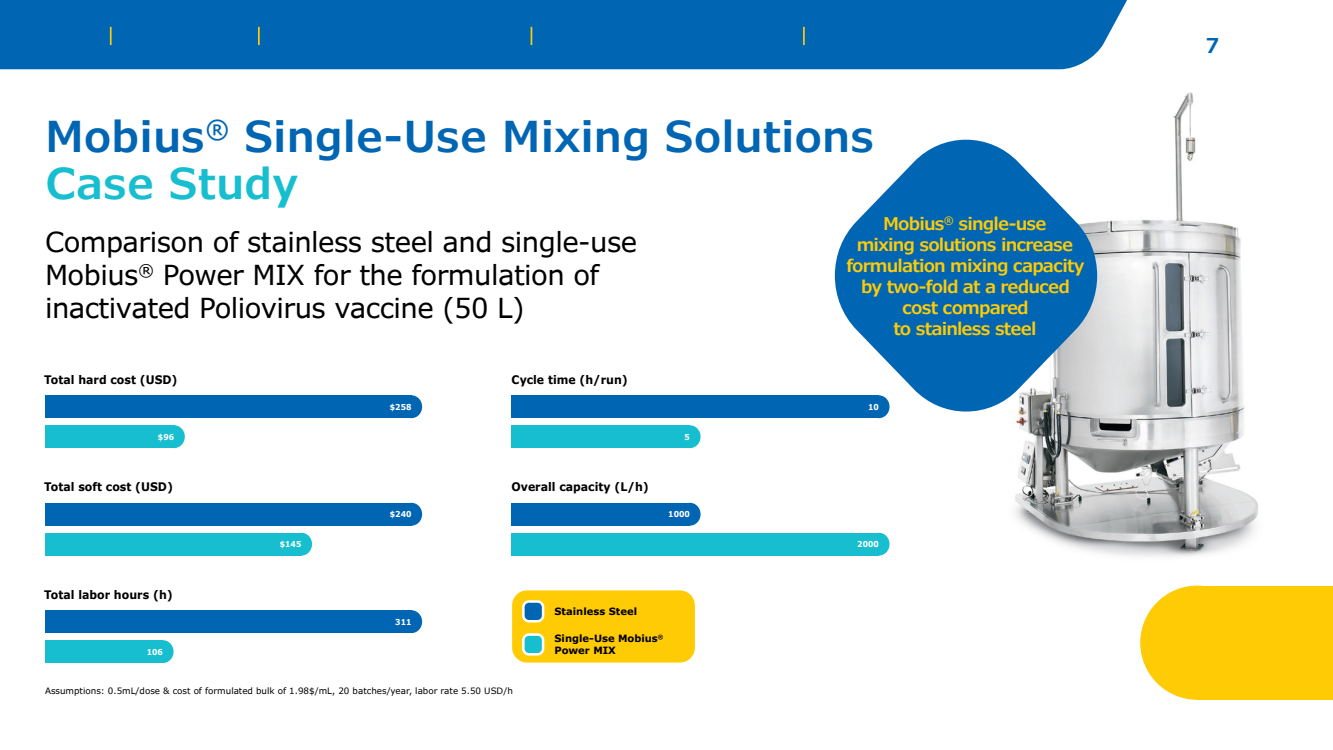
<style>
.page{position:relative;width:1333px;height:750px;background:#fff}
.page>*{position:absolute;margin:0;border:0;box-sizing:border-box;transform-origin:0 0}
.t1{font:600 42.5px/47.5px "Verdana Pro";color:#0066b3}
.t2{font:27.5px/33px "Verdana Pro";letter-spacing:-.02em;color:#000}
.t3{font:600 20.38px "Verdana Pro";color:#0066b3}
.t4{font:600 17.5px/21px "Verdana Pro";letter-spacing:-.05em;color:#ffcb05;text-align:center}
.t5{font:700 11.75px "Verdana Pro";color:#000;scale:.93 1}
.t6{font:700 10px/12px "Verdana Pro";color:#000}
.t7{font:8.75px "Verdana Pro";color:#000}
.t8{font:700 8.12px "Verdana Pro";color:#fff;scale:.93 1}
.s1{color:#16becf}
</style>
<div class="page">
<div style="left:0;top:0;width:1127px;height:69px;background:#0066b3"></div>
<svg style="left:803px;top:27px;width:1px;height:18px"></svg>
<svg style="left:530px;top:27px;width:2px;height:18px"></svg>
<svg style="left:258px;top:27px;width:2px;height:18px"></svg>
<svg style="left:110px;top:27px;width:2px;height:18px"></svg>
<img style="left:960px;top:92px;width:298px;height:543px">
<div style="left:1140px;top:586px;width:114px;height:114px;background:#ffcb05;border-radius:50%"></div>
<div style="left:1197px;top:586px;width:135px;height:114px;background:#ffcb05"></div>
<div style="left:401px;top:395px;width:21px;height:23px;background:#0066b3;border-radius:50%"></div>
<div style="left:45px;top:395px;width:366px;height:23px;background:#0066b3"></div>
<div style="left:163px;top:425px;width:22px;height:23px;background:#16becf;border-radius:50%"></div>
<div style="left:45px;top:425px;width:129px;height:23px;background:#16becf"></div>
<div style="left:868px;top:395px;width:21px;height:23px;background:#0066b3;border-radius:50%"></div>
<div style="left:511px;top:395px;width:368px;height:23px;background:#0066b3"></div>
<div style="left:679px;top:425px;width:21px;height:23px;background:#16becf;border-radius:50%"></div>
<div style="left:511px;top:425px;width:179px;height:23px;background:#16becf"></div>
<div style="left:401px;top:503px;width:21px;height:23px;background:#0066b3;border-radius:50%"></div>
<div style="left:45px;top:503px;width:366px;height:23px;background:#0066b3"></div>
<div style="left:291px;top:533px;width:21px;height:23px;background:#16becf;border-radius:50%"></div>
<div style="left:45px;top:533px;width:256px;height:23px;background:#16becf"></div>
<div style="left:679px;top:503px;width:21px;height:23px;background:#0066b3;border-radius:50%"></div>
<div style="left:511px;top:503px;width:179px;height:23px;background:#0066b3"></div>
<div style="left:868px;top:533px;width:21px;height:23px;background:#16becf;border-radius:50%"></div>
<div style="left:511px;top:533px;width:368px;height:23px;background:#16becf"></div>
<div style="left:401px;top:610px;width:21px;height:23px;background:#0066b3;border-radius:50%"></div>
<div style="left:45px;top:610px;width:366px;height:23px;background:#0066b3"></div>
<div style="left:152px;top:640px;width:21px;height:23px;background:#16becf;border-radius:50%"></div>
<div style="left:45px;top:640px;width:118px;height:23px;background:#16becf"></div>
<div style="left:512px;top:590px;width:183px;height:73px;background:#ffcb05;border-radius:15px"></div>
<div style="left:523px;top:635px;width:20px;height:19px;background:#16becf;border-radius:6px"></div>
<div style="left:522px;top:633px;width:22px;height:23px;border:2px solid #fff;border-radius:6px"></div>
<div style="left:523px;top:602px;width:20px;height:19px;background:#0066b3;border-radius:6px"></div>
<div style="left:522px;top:600px;width:22px;height:22px;border:2px solid #fff;border-radius:6px"></div>
<svg style="left:835px;top:140px;width:262px;height:272px;fill:#0066b3"></svg>
<h1 class="t1" style="left:45px;top:113px;width:831px">Mobius<sup>®</sup> Single-Use Mixing Solutions<br><span class="s1">Case Study</span></h1>
<h2 class="t2" style="left:45px;top:226px;width:594px">Comparison of stainless steel and single-use<br>Mobius<sup>®</sup> Power MIX for the formulation of inactivated Poliovirus vaccine (50 L)</h2>
<p class="t4" style="left:846px;top:213px;width:240px">Mobius<sup>®</sup> single-use<br>mixing solutions increase formulation mixing capacity by two-fold at a reduced cost compared<br>to stainless steel</p>
<p class="t5" style="left:44px;top:372px;width:145px">Total hard cost (USD)</p>
<p class="t8" style="left:158px;top:432px;width:19px">$96</p>
<p class="t5" style="left:44px;top:480px;width:140px">Total soft cost (USD)</p>
<p class="t5" style="left:44px;top:587px;width:140px">Total labor hours (h)</p>
<p class="t8" style="left:147px;top:647px;width:19px">106</p>
<p class="t8" style="left:280px;top:539px;width:25px">$145</p>
<p class="t8" style="left:390px;top:402px;width:25px">$258</p>
<p class="t8" style="left:390px;top:509px;width:25px">$240</p>
<p class="t8" style="left:395px;top:617px;width:19px">311</p>
<p class="t5" style="left:511px;top:372px;width:126px">Cycle time (h/run)</p>
<p class="t5" style="left:511px;top:480px;width:149px">Overall capacity (L/h)</p>
<p class="t8" style="left:684px;top:432px;width:7px">5</p>
<p class="t8" style="left:668px;top:509px;width:25px">1000</p>
<p class="t6" style="left:554px;top:606px;width:84px">Stainless Steel</p>
<p class="t6" style="left:554px;top:633px;width:110px">Single-Use Mobius<sup>®<br></sup>Power MIX</p>
<p class="t7" style="left:45px;top:686px;width:469px">Assumptions: 0.5mL/dose &amp; cost of formulated bulk of 1.98$/mL, 20 batches/year, labor rate 5.50 USD/h</p>
<p class="t8" style="left:868px;top:402px;width:13px">10</p>
<p class="t8" style="left:857px;top:539px;width:25px">2000</p>
<p class="t3" style="left:1205px;top:32px;width:15px">7</p>
</div>
